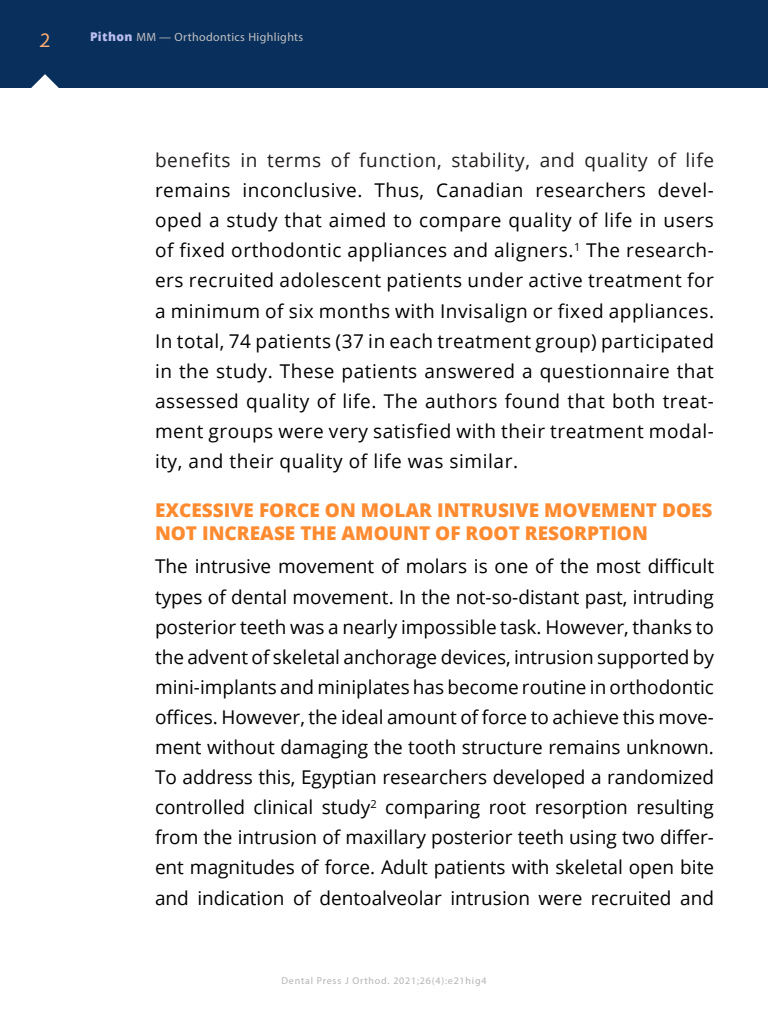
<style>
.page{position:relative;width:768px;height:1024px;background:#fff}
.page>*{position:absolute;margin:0;border:0;box-sizing:border-box;transform-origin:0 0}
.corpo_do_texto{font:19px/30.1px "Open Sans";letter-spacing:.015em;color:#000;text-align:justify}
.chamada_primaria{font:800 19px/22.8px "Open Sans";color:#ff8b31}
.t1{font:500 18px "Semplicita Pro";color:#ffae6f}
.t2{font:12px "Myriad Pro";letter-spacing:.03em;color:#c1c1c3}
.t3{font:10px "Myriad Pro";letter-spacing:.08em;color:#b3b3b3}
.s1{font-family:"Open Sans";font-weight:800;color:#b9beef}
.s2{color:#231f20}
</style>
<div class="page">
<div style="left:0;top:0;width:768px;height:88px;background:#092f5c"></div>
<svg style="left:31px;top:74px;width:28px;height:14px"></svg>
<p class="t1" style="left:40px;top:27px;width:12px">2</p>
<p class="t2" style="left:90px;top:30px;width:215px"><span class="s1">Pithon</span> MM — Orthodontics Highlights</p>
<p class="corpo_do_texto" style="left:155px;top:145px;width:561px"><span class="s2">benefits in terms of function, stability, and quality of life </span>remains inconclusive. Thus, Canadian researchers devel&shy;oped a study that aimed to compare quality of life in users of fixed orthodontic appliances and aligners.<sup>1</sup> The research&shy;ers recruited adolescent patients under active treatment for a minimum of six months with Invisalign or fixed appliances.<br>In total, 74 patients (37 in each treatment group) participated in the study. These patients answered a questionnaire that assessed quality of life. The authors found that both treat&shy;ment groups were very satisfied with their treatment modal&shy;ity, and their quality of life was similar.</p>
<p class="chamada_primaria" style="left:155px;top:498px;width:559px">EXCESSIVE FORCE ON MOLAR INTRUSIVE MOVEMENT DOES<br>NOT INCREASE THE AMOUNT OF ROOT RESORPTION</p>
<p class="corpo_do_texto" style="left:155px;top:551px;width:561px">The intrusive movement of molars is one of the most difficult types of dental movement. In the not-so-distant past, intruding posterior teeth was a nearly impossible task. However, thanks to the advent of skeletal anchorage devices, intrusion supported by mini-implants and miniplates has become routine in orthodontic offices. However, the ideal amount of force to achieve this move&shy;ment without damaging the tooth structure remains unknown.<br>To address this, Egyptian researchers developed a randomized controlled clinical study<sup>2</sup> comparing root resorption resulting from the intrusion of maxillary posterior teeth using two differ&shy;ent magnitudes of force. Adult patients with skeletal open bite and indication of dentoalveolar intrusion were recruited and</p>
<p class="t3" style="left:281px;top:975px;width:207px">Dental Press J Orthod. 2021;26(4):e21hig4</p>
</div>
